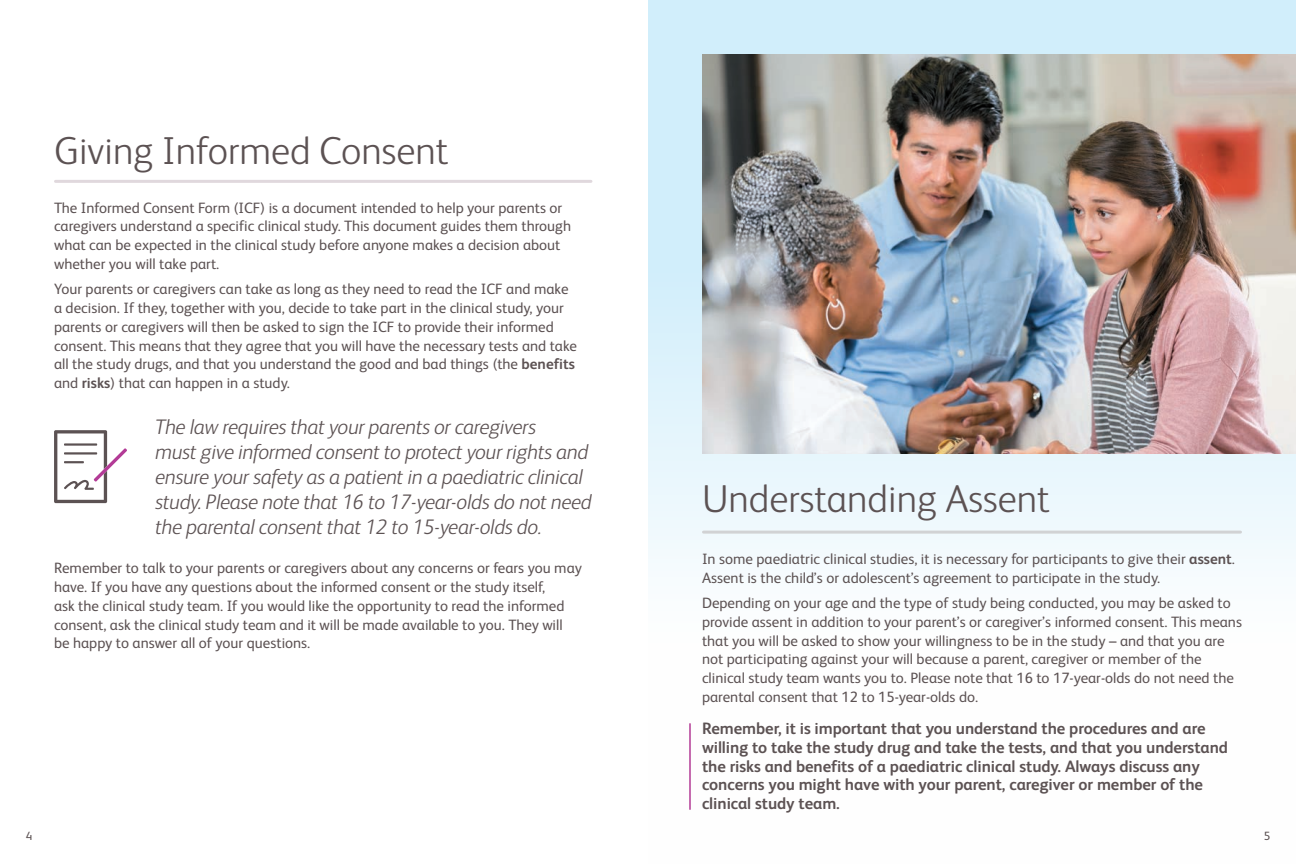
<style>
.page{position:relative;width:1296px;height:864px;background:#fff}
.page>*{position:absolute;margin:0;border:0;box-sizing:border-box;transform-origin:0 0}
.t1{font:300 39px "BMS Humanity";color:#5c5253}
.t2{font:italic 300 21px/25.2px "BMS Humanity";letter-spacing:-.02em;color:#5c5253}
.t3{font:700 16.5px/18.8px "BMS Humanity";letter-spacing:-.005em;color:#5c5253}
.t4{font:15px/18.8px "BMS Humanity";color:#5c5253}
.t5{font:12px "BMS Humanity";color:#5c5253}
.s1{font-weight:700}
</style>
<div class="page">
<hr style="left:56px;top:180px;width:535px;height:3px;background:#e0d8dd">
<svg style="left:54px;top:430px;width:73px;height:73px"></svg>
<svg style="left:648px;top:0;width:648px;height:810px"></svg>
<img style="left:702px;top:54px;width:594px;height:400px">
<hr style="left:704px;top:531px;width:536px;height:3px;background:#d1d2d4">
<hr style="left:689px;top:724px;width:2px;height:85px;background:#b33b96">
<h1 class="t1" style="left:54px;top:124px;width:396px">Giving Informed Consent</h1>
<p class="t4" style="left:54px;top:197px;width:519px">The Informed Consent Form (ICF) is a document intended to help your parents or caregivers understand a specific clinical study. This document guides them through what can be expected in the clinical study before anyone makes a decision about whether you will take part.</p>
<p class="t4" style="left:54px;top:279px;width:525px">Your parents or caregivers can take as long as they need to read the ICF and make a decision. If they, together with you, decide to take part in the clinical study, your parents or caregivers will then be asked to sign the ICF to provide their informed consent. This means that they agree that you will have the necessary tests and take all the study drugs, and that you understand the good and bad things (the <span class="s1">benefits </span>and <span class="s1">risks</span>) that can happen in a study.</p>
<p class="t2" style="left:155px;top:413px;width:438px">The law requires that your parents or caregivers<br>must give informed consent to protect your rights and ensure your safety as a patient in a paediatric clinical study. Please note that 16 to 17-year-olds do not need the parental consent that 12 to 15-year-olds do.</p>
<p class="t4" style="left:54px;top:558px;width:530px">Remember to talk to your parents or caregivers about any concerns or fears you may have. If you have any questions about the informed consent or the study itself,<br>ask the clinical study team. If you would like the opportunity to read the informed consent, ask the clinical study team and it will be made available to you. They will be happy to answer all of your questions.</p>
<p class="t5" style="left:26px;top:828px;width:8px">4</p>
<h1 class="t1" style="left:702px;top:472px;width:349px">Understanding Assent</h1>
<p class="t4" style="left:702px;top:548px;width:534px">In some paediatric clinical studies, it is necessary for participants to give their <span class="s1">assent</span>.<br>Assent is the child’s or adolescent’s agreement to participate in the study.</p>
<p class="t4" style="left:702px;top:593px;width:542px">Depending on your age and the type of study being conducted, you may be asked to provide assent in addition to your parent’s or caregiver’s informed consent. This means that you will be asked to show your willingness to be in the study – and that you are not participating against your will because a parent, caregiver or member of the clinical study team wants you to. Please note that 16 to 17-year-olds do not need the parental consent that 12 to 15-year-olds do.</p>
<p class="t3" style="left:702px;top:718px;width:528px">Remember, it is important that you understand the procedures and are willing to take the study drug and take the tests, and that you understand the risks and benefits of a paediatric clinical study. Always discuss any concerns you might have with your parent, caregiver or member of the clinical study team.</p>
<p class="t5" style="left:1264px;top:828px;width:8px">5</p>
</div>
